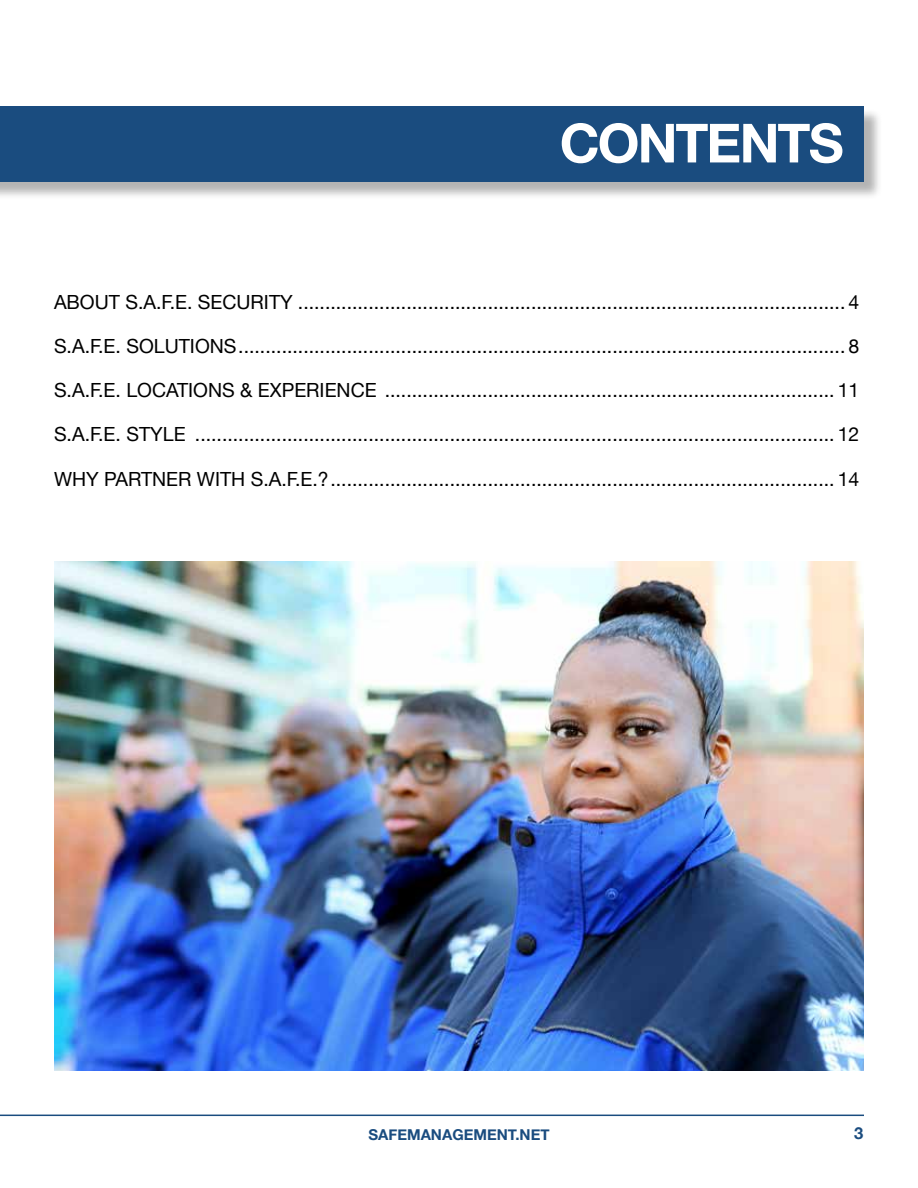
<style>
.page{position:relative;width:918px;height:1188px;background:#fff}
.page>*{position:absolute;margin:0;border:0;box-sizing:border-box;transform-origin:0 0}
.t1{font:700 54px "Helvetica Neue";letter-spacing:-.04em;color:#fff}
.t2{font:19.5px "Helvetica Neue";color:#000}
.t3{font:700 16.5px "Helvetica Neue";color:#1a4c7f}
.t4{font:700 15px "Helvetica Neue";color:#1a4c7f}
</style>
<div class="page">
<img style="left:54px;top:562px;width:810px;height:509px">
<div style="left:0;top:108px;width:883px;height:92px;background:#000;opacity:.3"></div>
<div style="left:0;top:106px;width:864px;height:75px;background:#1a4c7f"></div>
<hr style="left:0;top:1115px;width:864px;height:1px;background:#1a4c7f">
<h1 class="t1" style="left:560px;top:101px;width:286px">CONTENTS</h1>
<p class="t2" style="left:54px;top:288px;width:807px">ABOUT S.A.F.E. SECURITY ..................................................................................................... 4</p>
<p class="t2" style="left:54px;top:332px;width:807px">S.A.F.E. SOLUTIONS................................................................................................................ 8</p>
<p class="t2" style="left:54px;top:376px;width:807px">S.A.F.E. LOCATIONS &amp; EXPERIENCE ................................................................................... 11</p>
<p class="t2" style="left:54px;top:420px;width:807px">S.A.F.E. STYLE ...................................................................................................................... 12</p>
<p class="t2" style="left:54px;top:465px;width:807px">WHY PARTNER WITH S.A.F.E.?............................................................................................. 14</p>
<p class="t4" style="left:368px;top:1123px;width:183px">SAFEMANAGEMENT.NET</p>
<p class="t3" style="left:854px;top:1120px;width:11px">3</p>
</div>
